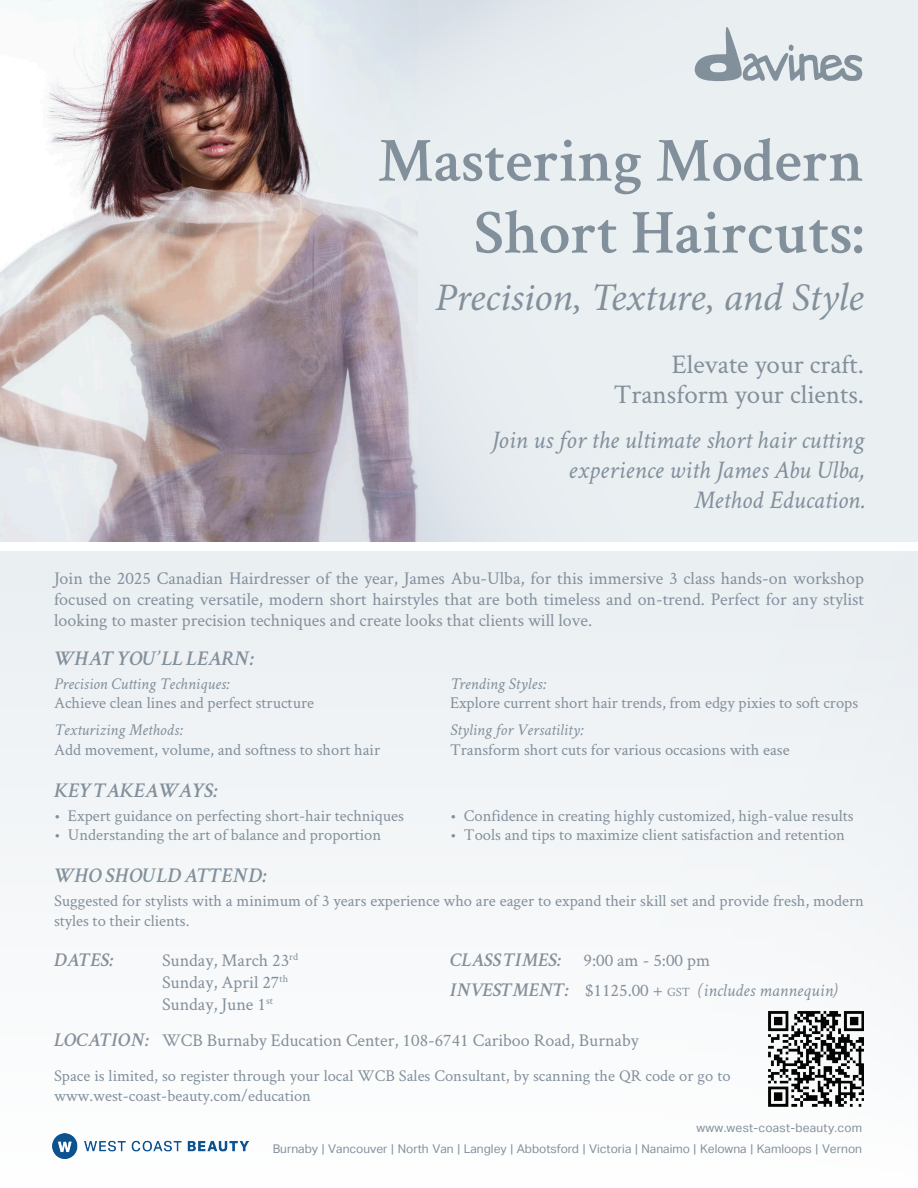
<style>
.page{position:relative;width:918px;height:1188px;background:#fff}
.page>*{position:absolute;margin:0;border:0;box-sizing:border-box;transform-origin:0 0}
.t1{font:600 63px "Crimson Text";color:#82909c}
.t2{font:italic 39px "Minion Pro";letter-spacing:-.005em;color:#82909c}
.t3{font:27px "Crimson Text";color:#82909c}
.t4{font:italic 25.5px/30px "Crimson Text";color:#82909c;text-align:right}
.t5{font:italic 600 21px "Crimson Text";color:#82909c}
.t6{font:italic 600 19.5px "Crimson Text";color:#82909c}
.t7{font:18px/21px "Crimson Text";color:#82909c;text-align:justify}
.t8{font:italic 18px "Crimson Text";color:#82909c}
.t9{font:16.5px/19.8px "Crimson Text";color:#82909c}
.t10{font:italic 16.5px "Crimson Text";color:#82909c}
.t11{font:12px "Aktiv Grotesk";color:#82909c}
.t12{font:12px "Aktiv Grotesk";letter-spacing:.02em;color:#82909c}
.s1{font-weight:600;font-style:italic;font-size:19.5px}
.s2{font-weight:600;font-size:19.5px}
.s3{font-style:normal}
.s4{font-style:normal;font-size:12.6px}
</style>
<div class="page">
<img style="left:1px;top:0;width:417px;height:542px">
<div style="left:310px;top:0;width:608px;height:198px;background:linear-gradient(to right,#e3e9ee,#ecf0f3)"></div>
<div style="left:418px;top:169px;width:500px;height:372px;background:#eaeff2"></div>
<div style="left:0;top:552px;width:918px;height:636px;background:#f3f6f8"></div>
<svg style="left:694px;top:23px;width:169px;height:59px;background:#ccd3d9"></svg>
<img style="left:768px;top:1011px;width:96px;height:96px">
<img style="left:52px;top:1133px;width:197px;height:26px">
<p class="t1" style="left:378px;top:116px;width:488px">Mastering Modern</p>
<p class="t1" style="left:474px;top:188px;width:391px">Short Haircuts:</p>
<p class="t2" style="left:435px;top:271px;width:430px">Precision, Texture, and Style</p>
<p class="t3" style="left:672px;top:346px;width:194px">Elevate your craft.</p>
<p class="t3" style="left:614px;top:376px;width:252px">Transform your clients.</p>
<p class="t4" style="left:492px;top:425px;width:374px">Join us for the ultimate short hair cutting experience with James Abu Ulba,<br>Method Education.</p>
<p class="t7" style="left:54px;top:567px;width:812px">Join the 2025 Canadian Hairdresser of the year, James Abu-Ulba, for this immersive 3 class hands-on workshop focused on creating versatile, modern short hairstyles that are both timeless and on-trend. Perfect for any stylist looking to master precision techniques and create looks that clients will love.</p>
<p class="t5" style="left:54px;top:643px;width:202px">WHAT YOU’LL LEARN:</p>
<p class="t10" style="left:54px;top:674px;width:176px">Precision Cutting Techniques:</p>
<p class="t10" style="left:450px;top:674px;width:97px">Trending Styles:</p>
<p class="t9" style="left:54px;top:693px;width:262px">Achieve clean lines and perfect structure</p>
<p class="t9" style="left:450px;top:693px;width:410px">Explore current short hair trends, from edgy pixies to soft crops</p>
<p class="t10" style="left:54px;top:721px;width:130px">Texturizing Methods:</p>
<p class="t10" style="left:450px;top:721px;width:134px">Styling for Versatility:</p>
<p class="t9" style="left:54px;top:739px;width:328px">Add movement, volume, and softness to short hair</p>
<p class="t9" style="left:450px;top:739px;width:341px">Transform short cuts for various occasions with ease</p>
<p class="t5" style="left:54px;top:775px;width:166px">KEY TAKEAWAYS:</p>
<p class="t9" style="left:54px;top:805px;width:351px">• Expert guidance on perfecting short-hair techniques</p>
<p class="t9" style="left:450px;top:805px;width:405px">• Confidence in creating highly customized, high-value results</p>
<p class="t9" style="left:54px;top:825px;width:329px">• Understanding the art of balance and proportion</p>
<p class="t9" style="left:450px;top:825px;width:396px">• Tools and tips to maximize client satisfaction and retention</p>
<p class="t5" style="left:54px;top:861px;width:214px">WHO SHOULD ATTEND:</p>
<p class="t9" style="left:54px;top:891px;width:812px">Suggested for stylists with a minimum of 3 years experience who are eager to expand their skill set and provide fresh, modern styles to their clients.</p>
<p class="t6" style="left:54px;top:946px;width:61px">DATES:</p>
<p class="t7" style="left:162px;top:949px;width:138px">Sunday, March 23<sup>rd</sup></p>
<p class="t7" style="left:450px;top:949px;width:262px"><span class="s1">CLASS TIMES:</span> 9:00 am - 5:00 pm</p>
<p class="t7" style="left:162px;top:971px;width:128px;line-height:21.6px">Sunday, April 27<sup>th<br></sup>Sunday, June 1<sup>st</sup></p>
<p class="t8" style="left:450px;top:980px;width:389px"><span class="s2">INVESTMENT:</span> <span class="s3">$1125.00 +</span> <span class="s4">gst</span> (includes mannequin)</p>
<p class="t7" style="left:54px;top:1029px;width:586px"><span class="s1">LOCATION:</span> WCB Burnaby Education Center, 108-6741 Cariboo Road, Burnaby</p>
<p class="t9" style="left:54px;top:1066px;width:678px">Space is limited, so register through your local WCB Sales Consultant, by scanning the QR code or go to www.west-coast-beauty.com/education</p>
<p class="t12" style="left:697px;top:1121px;width:167px">www.west-coast-beauty.com</p>
<p class="t11" style="left:273px;top:1142px;width:591px">Burnaby | Vancouver | North Van | Langley | Abbotsford | Victoria | Nanaimo | Kelowna | Kamloops | Vernon</p>
</div>
